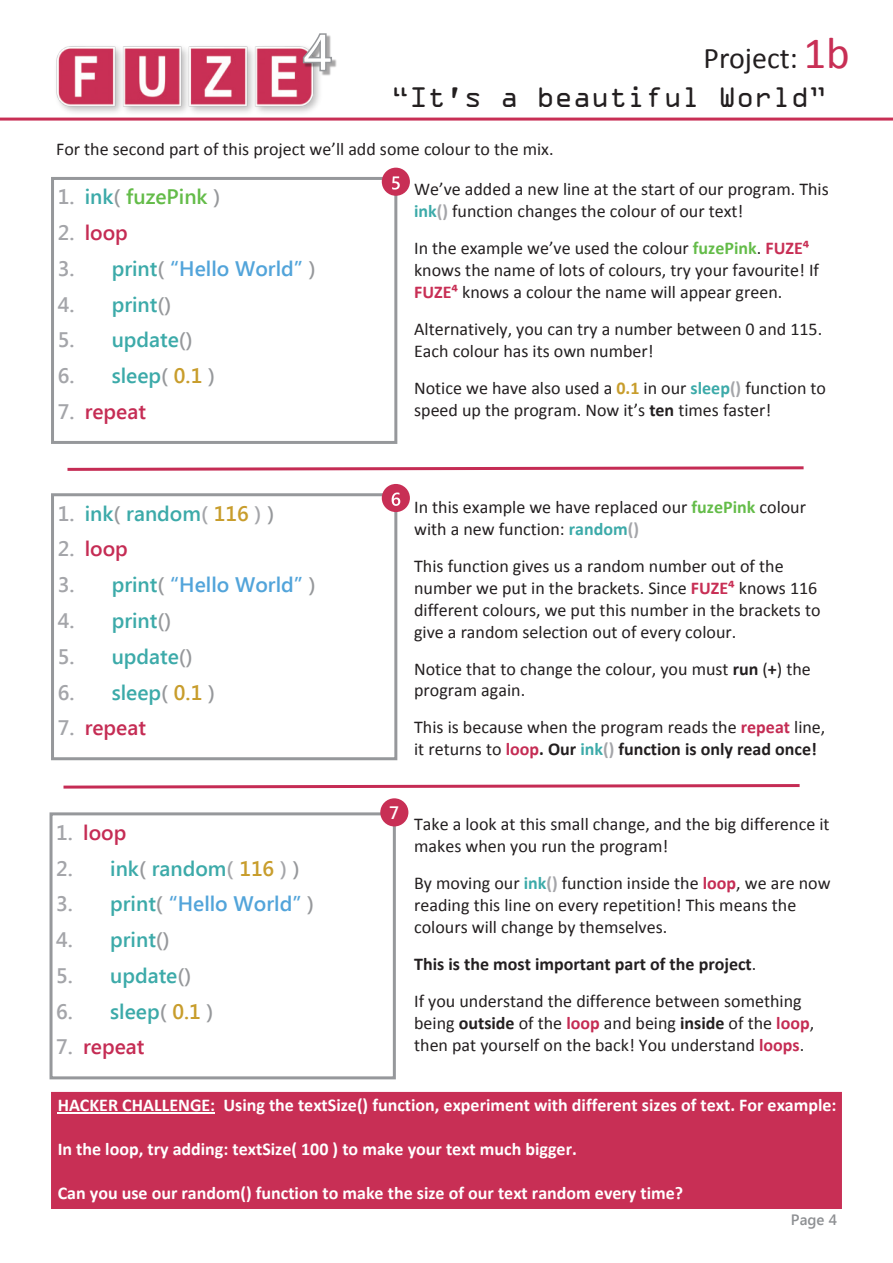
<style>
.page{position:relative;width:893px;height:1263px;background:#fff}
.page>*{position:absolute;margin:0;border:0;box-sizing:border-box;transform-origin:0 0}
.t1{font:30px "OCRA Extended";color:#231f20}
.t2{font:30px "Calibri";color:#231f20}
.t3{font:600 21px "Segoe UI";color:#3caaa9}
.t4{font:600 21px "Segoe UI";color:#52a4da}
.t5{font:600 21px "Segoe UI";color:#c52c54}
.t6{font:600 21px "Segoe UI";color:#64bc49}
.t7{font:18px/22px "Calibri";color:#231f20}
.t8{font:700 18px "Calibri";color:#fff}
.t9{font:600 18px "Segoe UI";color:#fff}
.t10{font:600 15px "Segoe UI";color:#8e9093}
.s1{font-size:45px;color:#c82f55}
.s2{color:#a4a5a9}
.s3{color:#3caaa9}
.s4{color:#96989b}
.s5{color:#c89d2c}
.s6{font-weight:700;color:#3caaa9}
.s7{font-weight:700;color:#a4a5a9}
.s8{font-weight:700;color:#64bc49}
.s9{font-weight:700;color:#c82f55}
.s10{font-weight:700;color:#c89d2c}
.s11{font-weight:700}
.s12{font-weight:700;color:#c52c54}
</style>
<div class="page">
<hr style="left:0;top:118px;width:893px;height:3px;background:#c82f55">
<img style="left:51px;top:46px;width:274px;height:72px">
<div style="left:51px;top:177px;width:346px;height:267px;border:3px solid #96989b"></div>
<div style="left:382px;top:168px;width:28px;height:28px;background:#c82f55;border-radius:50%"></div>
<svg style="left:392px;top:176px;width:8px;height:14px"></svg>
<div style="left:51px;top:493px;width:346px;height:267px;border:3px solid #96989b"></div>
<div style="left:382px;top:484px;width:28px;height:28px;background:#c82f55;border-radius:50%"></div>
<svg style="left:392px;top:492px;width:8px;height:14px"></svg>
<div style="left:50px;top:812px;width:346px;height:267px;border:3px solid #96989b"></div>
<div style="left:53px;top:1093px;width:787px;height:114px;background:#c82f55"></div>
<div style="left:51px;top:1092px;width:791px;height:117px;border:3px solid #c82f55"></div>
<hr style="left:58px;top:1113px;width:157px;height:1px;background:#fff">
<div style="left:380px;top:798px;width:28px;height:28px;background:#c82f55;border-radius:50%"></div>
<svg style="left:67px;top:466px;width:737px;height:5px"></svg>
<svg style="left:63px;top:784px;width:737px;height:5px"></svg>
<img style="left:303px;top:59px;width:34px;height:18px">
<svg style="left:302px;top:33px;width:31px;height:39px"></svg>
<h1 class="t2" style="left:703px;top:45px;width:148px">Project: <span class="s1">1b</span></h1>
<h1 class="t1" style="left:391px;top:88px;width:437px">“It's a beautiful World”</h1>
<p class="t7" style="left:56px;top:139px;width:499px">For the second part of this project we’ll add some colour to the mix.</p>
<p class="t6" style="left:58px;top:189px;width:164px"><span class="s2">1.</span> <span class="s3">ink</span><span class="s4">(</span> fuzePink <span class="s4">)</span></p>
<p class="t5" style="left:58px;top:225px;width:72px"><span class="s2">2.</span> loop</p>
<p class="t4" style="left:58px;top:261px;width:259px"><span class="s2">3.</span> <span class="s3">print</span><span class="s4">(</span> “Hello World” <span class="s4">)</span></p>
<p class="t3" style="left:58px;top:296px;width:115px"><span class="s2">4.</span> print<span class="s4">()</span></p>
<p class="t3" style="left:58px;top:332px;width:137px"><span class="s2">5.</span> update<span class="s4">()</span></p>
<p class="t3" style="left:58px;top:368px;width:159px"><span class="s2">6.</span> sleep<span class="s4">(</span> <span class="s5">0.1</span> <span class="s4">)</span></p>
<p class="t5" style="left:58px;top:404px;width:90px"><span class="s2">7.</span> repeat</p>
<p class="t3" style="left:58px;top:505px;width:218px"><span class="s2">1.</span> ink<span class="s4">(</span> random<span class="s2">(</span> <span class="s5">116</span> <span class="s2">)</span> <span class="s4">)</span></p>
<p class="t5" style="left:58px;top:541px;width:72px"><span class="s2">2.</span> loop</p>
<p class="t4" style="left:58px;top:577px;width:259px"><span class="s2">3.</span> <span class="s3">print</span><span class="s4">(</span> “Hello World” <span class="s4">)</span></p>
<p class="t3" style="left:58px;top:613px;width:115px"><span class="s2">4.</span> print<span class="s4">()</span></p>
<p class="t3" style="left:58px;top:648px;width:137px"><span class="s2">5.</span> update<span class="s4">()</span></p>
<p class="t3" style="left:58px;top:684px;width:159px"><span class="s2">6.</span> sleep<span class="s4">(</span> <span class="s5">0.1</span> <span class="s4">)</span></p>
<p class="t5" style="left:58px;top:720px;width:90px"><span class="s2">7.</span> repeat</p>
<p class="t5" style="left:56px;top:824px;width:72px"><span class="s2">1.</span> loop</p>
<p class="t3" style="left:56px;top:860px;width:245px"><span class="s2">2.</span> ink<span class="s4">(</span> random<span class="s2">(</span> <span class="s5">116</span> <span class="s2">)</span> <span class="s4">)</span></p>
<p class="t4" style="left:56px;top:896px;width:259px"><span class="s2">3.</span> <span class="s3">print</span><span class="s4">(</span> “Hello World” <span class="s4">)</span></p>
<p class="t3" style="left:56px;top:932px;width:115px"><span class="s2">4.</span> print<span class="s4">()</span></p>
<p class="t3" style="left:56px;top:968px;width:137px"><span class="s2">5.</span> update<span class="s4">()</span></p>
<p class="t3" style="left:56px;top:1003px;width:159px"><span class="s2">6.</span> sleep<span class="s4">(</span> <span class="s5">0.1</span> <span class="s4">)</span></p>
<p class="t5" style="left:56px;top:1039px;width:90px"><span class="s2">7.</span> repeat</p>
<p class="t7" style="left:414px;top:179px;width:416px">We’ve added a new line at the start of our program. This <span class="s6">ink</span><span class="s7">()</span> function changes the colour of our text!</p>
<p class="t7" style="left:414px;top:238px;width:406px">In the example we’ve used the colour <span class="s8">fuzePink</span>. <span class="s9">FUZE⁴ </span>knows the name of lots of colours, try your favourite! If<br><span class="s9">FUZE⁴</span> knows a colour the name will appear green.</p>
<p class="t7" style="left:414px;top:319px;width:410px">Alternatively, you can try a number between 0 and 115.<br>Each colour has its own number!</p>
<p class="t7" style="left:414px;top:378px;width:413px">Notice we have also used a <span class="s10">0.1</span> in our <span class="s6">sleep</span><span class="s7">()</span> function to speed up the program. Now it’s <span class="s11">ten</span> times faster!</p>
<p class="t7" style="left:414px;top:497px;width:393px">In this example we have replaced our <span class="s8">fuzePink</span> colour with a new function: <span class="s6">random</span><span class="s7">()</span></p>
<p class="t7" style="left:414px;top:556px;width:408px">This function gives us a random number out of the number we put in the brackets. Since <span class="s9">FUZE⁴</span> knows 116 different colours, we put this number in the brackets to give a random selection out of every colour.</p>
<p class="t7" style="left:414px;top:659px;width:398px">Notice that to change the colour, you must <span class="s11">run</span> (<span class="s11">+</span>) the program again.</p>
<p class="t7" style="left:414px;top:718px;width:413px">This is because when the program reads the <span class="s12">repeat</span> line, it returns to <span class="s12">loop</span><span class="s11">. Our</span> <span class="s6">ink</span><span class="s7">()</span> <span class="s11">function is only read once!</span></p>
<p class="t9" style="left:389px;top:806px;width:11px">7</p>
<p class="t7" style="left:414px;top:814px;width:417px">Take a look at this small change, and the big difference it makes when you run the program!</p>
<p class="t7" style="left:414px;top:873px;width:418px">By moving our <span class="s6">ink</span><span class="s7">()</span> function inside the <span class="s12">loop</span>, we are now reading this line on every repetition! This means the colours will change by themselves.</p>
<p class="t7" style="left:414px;top:947px;width:389px;line-height:37px"><span class="s11">This is the most important part of the project</span>.<br>If you understand the difference between something</p>
<p class="t7" style="left:414px;top:1013px;width:402px">being <span class="s11">outside</span> of the <span class="s12">loop</span> and being <span class="s11">inside</span> of the <span class="s12">loop</span>, then pat yourself on the back! You understand <span class="s12">loops</span>.</p>
<p class="t8" style="left:58px;top:1098px;width:780px">HACKER CHALLENGE: Using the textSize() function, experiment with different sizes of text. For example:</p>
<p class="t8" style="left:58px;top:1142px;width:521px">In the loop, try adding: textSize( 100 ) to make your text much bigger.</p>
<p class="t8" style="left:58px;top:1186px;width:627px">Can you use our random() function to make the size of our text random every time?</p>
<p class="t10" style="left:791px;top:1214px;width:48px">Page 4</p>
</div>
